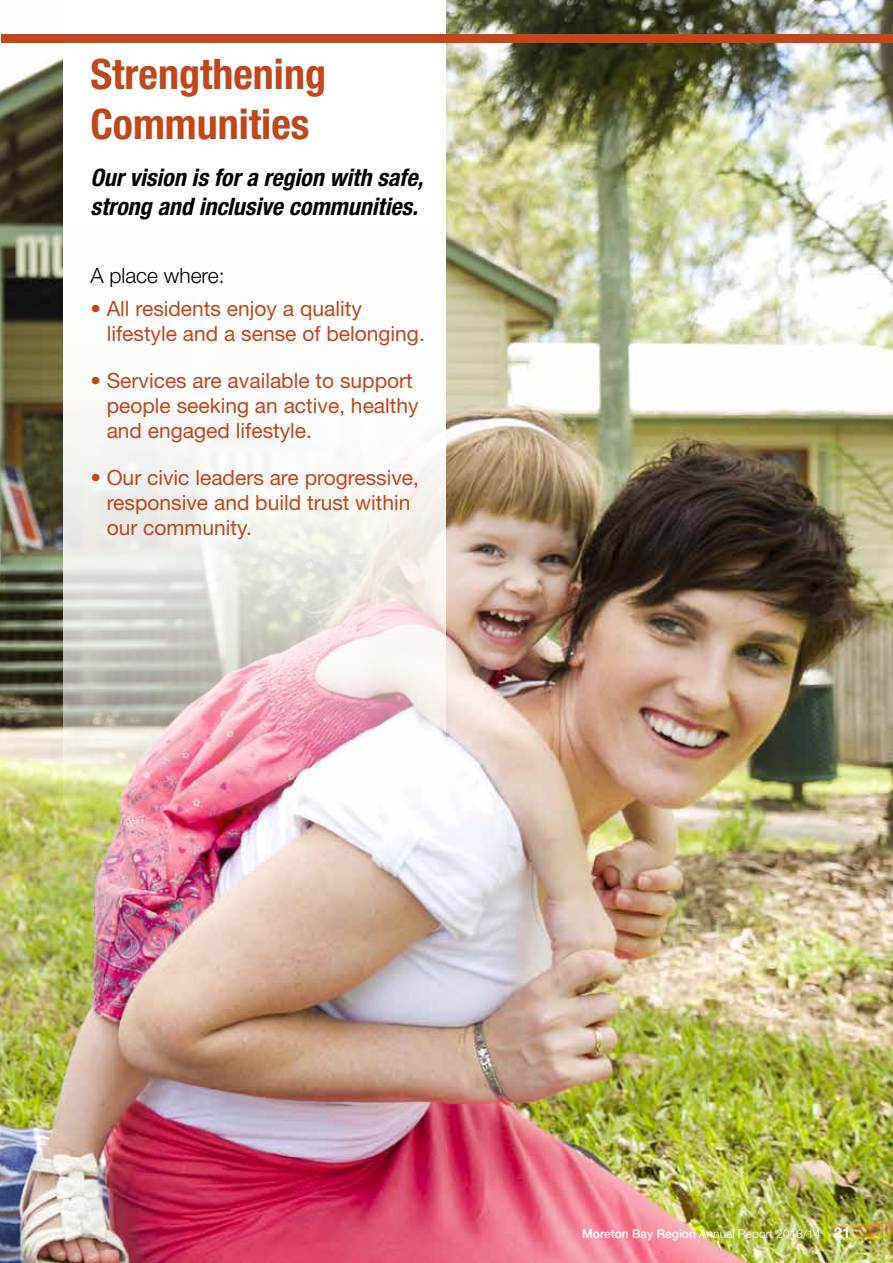
<style>
.page{position:relative;width:893px;height:1263px;background:#fff}
.page>*{position:absolute;margin:0;border:0;box-sizing:border-box;transform-origin:0 0}
.t1{font:700 condensed 42px/50.4px "Helvetica Neue";color:#c14619}
.t2{font:italic 700 condensed 24px/28.8px "Helvetica Neue";color:#000}
.t3{font:21px/25.2px "Helvetica Neue";color:#c14619}
.t4{font:300 21px "Helvetica Neue";color:#000}
.t5{font:300 12px "Helvetica Neue";color:#fff}
.s1{font-weight:500}
.s2{font-weight:700;font-size:15px}
</style>
<div class="page">
<img style="left:0;top:0;width:893px;height:1263px">
<svg style="left:63px;top:0;width:382px;height:819px"></svg>
<div style="left:1px;top:34px;width:892px;height:9px;background:#c14619"></div>
<h1 class="t1" style="left:90px;top:48px;width:237px">Strengthening<br>Communities</h1>
<p class="t2" style="left:90px;top:163px;width:334px">Our vision is for a region with safe, strong and inclusive communities.</p>
<p class="t4" style="left:90px;top:262px;width:136px">A place where:</p>
<p class="t3" style="left:107px;top:296px;width:320px;text-indent:-16px">• All residents enjoy a quality lifestyle and a sense of belonging.</p>
<p class="t3" style="left:107px;top:368px;width:313px;text-indent:-16px">• Services are available to support people seeking an active, healthy and engaged lifestyle.</p>
<p class="t3" style="left:107px;top:464px;width:314px;text-indent:-16px">• Our civic leaders are progressive, responsive and build trust within our community.</p>
<p class="t5" style="left:582px;top:1226px;width:270px"><span class="s1">Moreton Bay Region</span> Annual Report 2013/14 <span class="s2">21</span></p>
</div>
